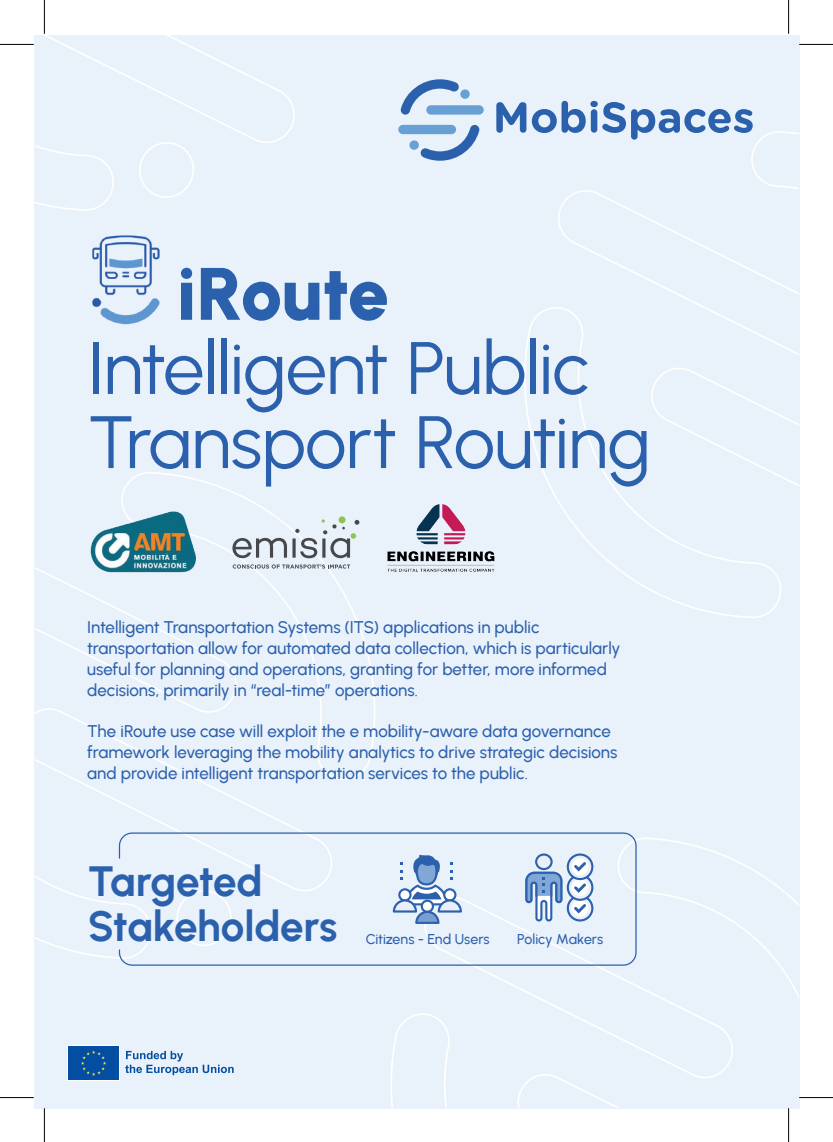
<style>
.page{position:relative;width:833px;height:1142px;background:#fff}
.page>*{position:absolute;margin:0;border:0;box-sizing:border-box;transform-origin:0 0}
.t1{font:74px/74.1px "Urbanist";letter-spacing:-.01em;color:#2b60ad}
.t2{font:900 74px "Urbanist";letter-spacing:-.005em;color:#2b60ad}
.t3{font:700 42.12px/44.6px "Urbanist";letter-spacing:-.005em;color:#2b60ad}
.t4{font:500 16.88px/20.8px "Urbanist";color:#2b60ad}
.t5{font:500 14.12px "Urbanist";letter-spacing:-.01em;color:#2b60ad}
</style>
<div class="page">
<div style="left:34px;top:36px;width:765px;height:1071px;background:#e9f1fa"></div>
<svg style="left:524px;top:307px;width:257px;height:311px"></svg>
<svg style="left:651px;top:367px;width:148px;height:119px"></svg>
<svg style="left:557px;top:190px;width:242px;height:165px"></svg>
<svg style="left:35px;top:35px;width:260px;height:176px"></svg>
<svg style="left:390px;top:1013px;width:57px;height:94px"></svg>
<svg style="left:618px;top:837px;width:181px;height:161px"></svg>
<svg style="left:517px;top:1078px;width:100px;height:29px"></svg>
<svg style="left:423px;top:896px;width:311px;height:182px"></svg>
<svg style="left:176px;top:891px;width:56px;height:54px"></svg>
<svg style="left:35px;top:891px;width:116px;height:67px"></svg>
<svg style="left:121px;top:472px;width:254px;height:308px"></svg>
<svg style="left:35px;top:713px;width:297px;height:178px"></svg>
<svg style="left:68px;top:1045px;width:52px;height:35px"></svg>
<div style="left:69px;top:1046px;width:50px;height:33px;background:#034ea2"></div>
<svg style="left:81px;top:1050px;width:25px;height:25px"></svg>
<svg style="left:125px;top:1050px;width:109px;height:24px"></svg>
<svg style="left:496px;top:102px;width:30px;height:31px"></svg>
<svg style="left:532px;top:101px;width:267px;height:88px"></svg>
<svg style="left:409px;top:124px;width:71px;height:37px"></svg>
<svg style="left:400px;top:79px;width:70px;height:36px"></svg>
<div style="left:398px;top:125px;width:58px;height:9px;background:#689fd5;border-radius:5px"></div>
<div style="left:426px;top:105px;width:58px;height:10px;background:#689fd5;border-radius:5px"></div>
<svg style="left:393px;top:854px;width:69px;height:69px"></svg>
<svg style="left:525px;top:853px;width:68px;height:68px"></svg>
<svg style="left:338px;top:516px;width:8px;height:7px"></svg>
<svg style="left:232px;top:519px;width:127px;height:39px"></svg>
<svg style="left:35px;top:564px;width:315px;height:149px"></svg>
<img style="left:387px;top:504px;width:108px;height:68px">
<img style="left:87px;top:507px;width:111px;height:67px">
<img style="left:92px;top:235px;width:68px;height:90px">
<div style="left:119px;top:832px;width:518px;height:133px;border:1px solid #2b60ad;border-radius:13px"></div>
<hr style="left:0;top:44px;width:34px;height:1px;background:#000">
<hr style="left:799px;top:44px;width:34px;height:1px;background:#000">
<hr style="left:0;top:1097px;width:34px;height:1px;background:#000">
<hr style="left:799px;top:1097px;width:34px;height:1px;background:#000">
<hr style="left:44px;top:0;width:1px;height:34px;background:#000">
<hr style="left:44px;top:1107px;width:1px;height:34px;background:#000">
<hr style="left:788px;top:0;width:1px;height:34px;background:#000">
<hr style="left:788px;top:1107px;width:1px;height:34px;background:#000">
<h1 class="t2" style="left:177px;top:241px;width:214px">iRoute</h1>
<h1 class="t1" style="left:88px;top:329px;width:565px">Intelligent Public<br>Transport Routing</h1>
<p class="t4" style="left:87px;top:616px;width:535px">Intelligent Transportation Systems (ITS) applications in public transportation allow for automated data collection, which is particularly useful for planning and operations, granting for better, more informed decisions, primarily in “real-time” operations.</p>
<p class="t4" style="left:87px;top:720px;width:532px">The iRoute use case will exploit the e mobility-aware data governance framework leveraging the mobility analytics to drive strategic decisions and provide intelligent transportation services to the public.</p>
<h2 class="t3" style="left:88px;top:856px;width:251px">Targeted<br>Stakeholders</h2>
<p class="t5" style="left:366px;top:929px;width:125px">Citizens - End Users</p>
<p class="t5" style="left:517px;top:929px;width:87px">Policy Makers</p>
</div>
